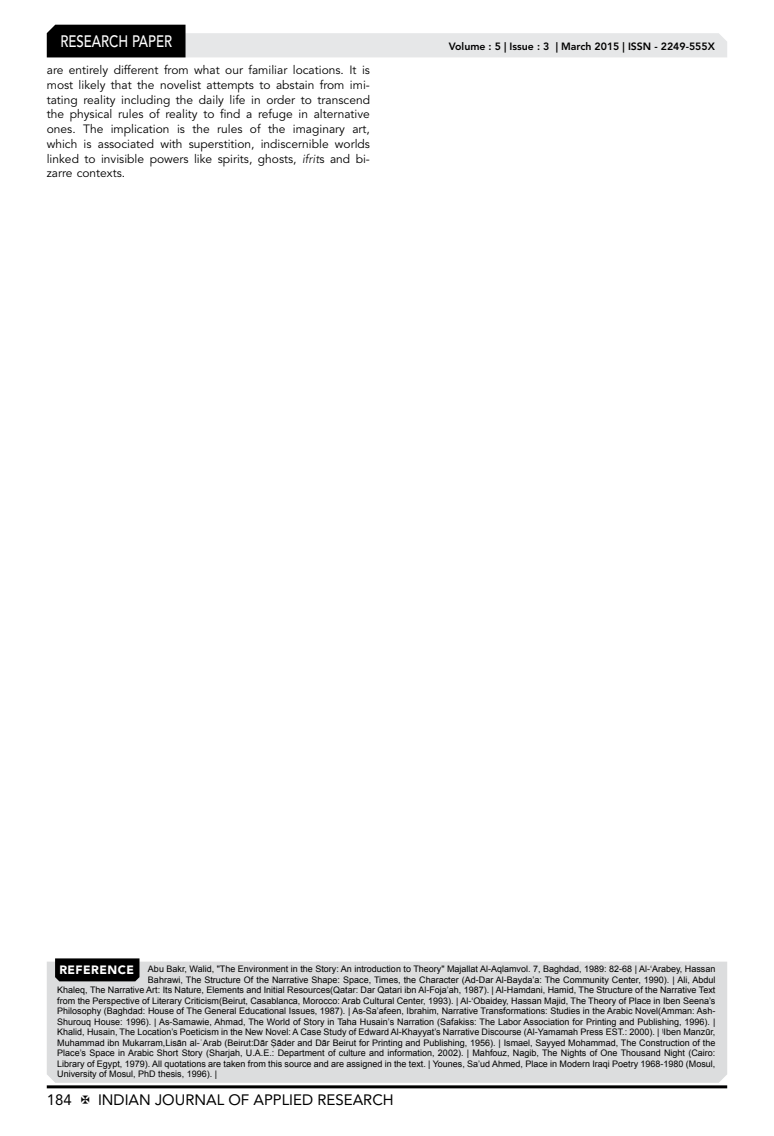
<style>
.page{position:relative;width:774px;height:1136px;background:#fff}
.page>*{position:absolute;margin:0;border:0;box-sizing:border-box;transform-origin:0 0}
.t1{font:500 16.5px "Avenir LT Std";color:#fff;scale:.8 1}
.t2{font:15px "Avenir LT Std";color:#000}
.t3{font:12px/14.7px "Avenir LT Std";color:#000;text-align:justify}
.t4{font:800 10.5px "Avenir LT Std";color:#000}
.t5{font:9px "Arial";color:#000}
.s1{font-weight:300;font-style:italic}
.s2{font-family:"Avenir LT Std";font-weight:900;font-size:12px;color:#fff}
</style>
<div class="page">
<hr style="left:47px;top:1085px;width:680px;height:3px;background:#000">
<svg style="left:47px;top:25px;width:680px;height:32px"></svg>
<div style="left:47px;top:961px;width:680px;height:121px;background:#dcddde"></div>
<div style="left:55px;top:958px;width:84px;height:23px;background:#000"></div>
<h1 class="t1" style="left:60px;top:32px;width:139px">RESEARCH PAPER</h1>
<p class="t3" style="left:47px;top:63px;width:325px">are entirely different from what our familiar locations. It is most likely that the novelist attempts to abstain from imi&shy;tating reality including the daily life in order to transcend the physical rules of reality to find a refuge in alternative ones. The implication is the rules of the imaginary art, which is associated with superstition, indiscernible worlds linked to invisible powers like spirits, ghosts, <span class="s1">ifrit</span>s and bi&shy;zarre contexts.</p>
<p class="t4" style="left:449px;top:41px;width:268px">Volume : 5 | Issue : 3 | March 2015 | ISSN - 2249-555X</p>
<p class="t5" style="left:59px;top:962px;width:657px"><span class="s2">REFERENCE</span> Abu Bakr, Walid, "The Environment in the Story: An introduction to Theory" Majallat Al-Aqlamvol. 7, Baghdad, 1989: 82-68 | Al-‘Arabey, Hassan</p>
<p class="t5" style="left:148px;top:973px;width:569px">Bahrawi, The Structure Of the Narrative Shape: Space, Times, the Character (Ad-Dar Al-Bayda’a: The Community Center, 1990). | Ali, Abdul</p>
<p class="t5" style="left:57px;top:983px;width:659px">Khaleq, The Narrative Art: Its Nature, Elements and Initial Resources(Qatar: Dar Qatari ibn Al-Foja’ah, 1987). | Al-Hamdani, Hamid, The Structure of the Narrative Text</p>
<p class="t5" style="left:57px;top:994px;width:660px">from the Perspective of Literary Criticism(Beirut, Casablanca, Morocco: Arab Cultural Center, 1993). | Al-‘Obaidey, Hassan Majid, The Theory of Place in Iben Seena’s</p>
<p class="t5" style="left:57px;top:1004px;width:659px">Philosophy (Baghdad: House of The General Educational Issues, 1987). | As-Sa’afeen, Ibrahim, Narrative Transformations: Studies in the Arabic Novel(Amman: Ash-</p>
<p class="t5" style="left:57px;top:1015px;width:659px">Shurouq House: 1996). | As-Samawie, Ahmad, The World of Story in Taha Husain’s Narration (Safakiss: The Labor Association for Printing and Publishing, 1996). |</p>
<p class="t5" style="left:57px;top:1025px;width:660px">Khalid, Husain, The Location’s Poeticism in the New Novel: A Case Study of Edward Al-Khayyat’s Narrative Discourse (Al-Yamamah Press EST.: 2000). | اIben Manzūr,</p>
<p class="t5" style="left:57px;top:1036px;width:659px">Muhammad ibn Mukarram,Lisān al-ʿArab (Beirut:Dār Ṣāder and Dār Beirut for Printing and Publishing, 1956). | Ismael, Sayyed Mohammad, The Construction of the</p>
<p class="t5" style="left:57px;top:1046px;width:659px">Place’s Space in Arabic Short Story (Sharjah, U.A.E.: Department of culture and information, 2002). | Mahfouz, Nagib, The Nights of One Thousand Night (Cairo:</p>
<p class="t5" style="left:57px;top:1057px;width:660px">Library of Egypt, 1979). All quotations are taken from this source and are assigned in the text. | Younes, Sa’ud Ahmed, Place in Modern Iraqi Poetry 1968-1980 (Mosul,</p>
<p class="t5" style="left:57px;top:1068px;width:161px">University of Mosul, PhD thesis, 1996). |</p>
<h2 class="t2" style="left:47px;top:1090px;width:27px">184</h2>
<h2 class="t2" style="left:98px;top:1090px;width:297px">INDIAN JOURNAL OF APPLIED RESEARCH</h2>
</div>
